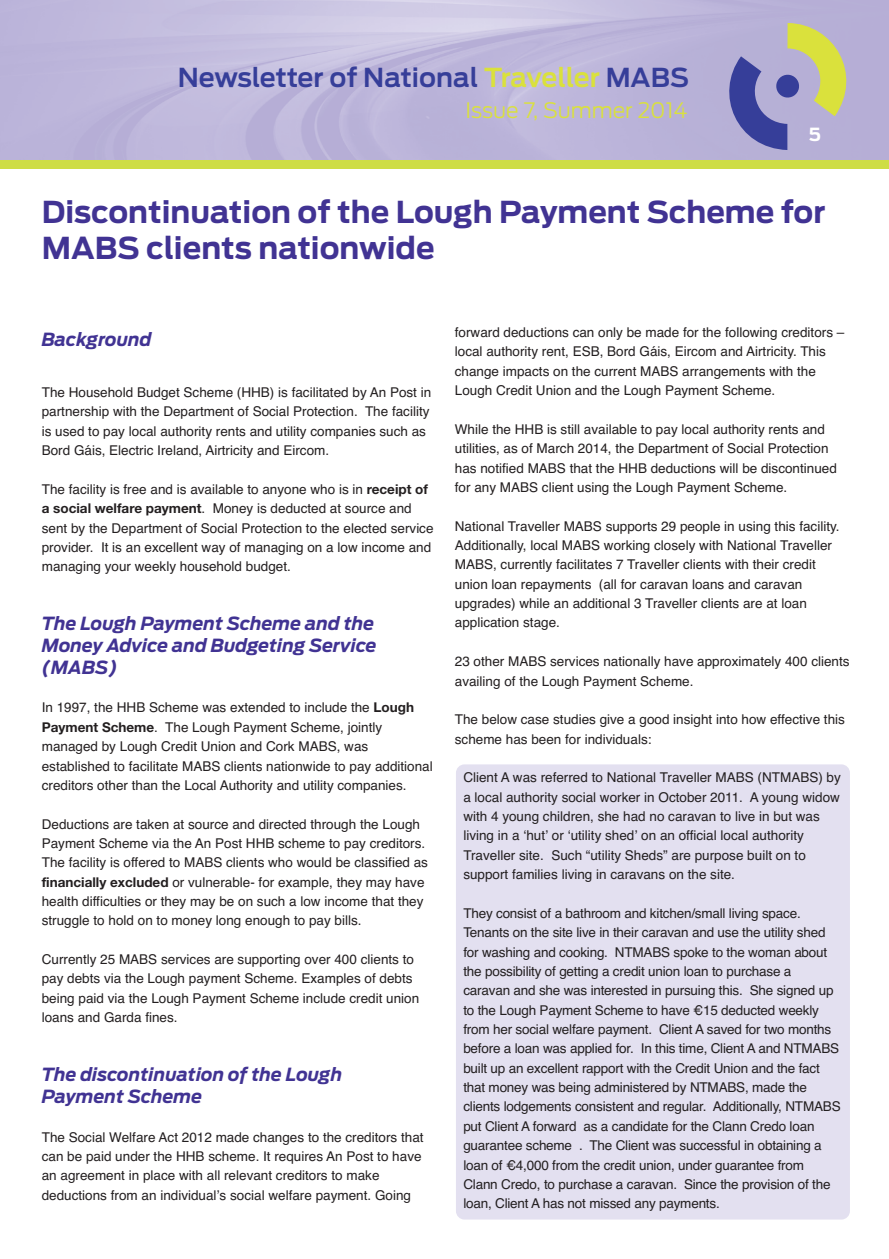
<style>
.page{position:relative;width:889px;height:1259px;background:#fff}
.page>*{position:absolute;margin:0;border:0;box-sizing:border-box;transform-origin:0 0}
.t1{font:700 30px/36px "Ford Antenna";color:#413393}
.t2{font:600 25.95px "Ford Antenna";color:#363e99}
.t3{font:300 21.15px "Ford Antenna";color:#dae13c}
.t4{font:italic 700 18px/21.6px "Ford Antenna";color:#413393}
.t5{font:700 18px "Ford Antenna";color:#fff}
.t6{font:13.5px/19.4px "Helvetica";color:#231f20}
.s1{color:#dae13c}
.s2{font-family:"Helvetica Neue";font-weight:700}
</style>
<div class="page">
<div style="left:456px;top:764px;width:394px;height:455px;background:#e3e0f0;border-radius:9px"></div>
<svg style="left:713px;top:23px;width:133px;height:127px;background:#a5a3b3"></svg>
<div style="left:0;top:160px;width:889px;height:9px;background:#cedd45"></div>
<h2 class="t2" style="left:178px;top:63px;width:513px">Newsletter of National <span class="s1">Traveller</span> MABS</h2>
<h3 class="t3" style="left:465px;top:98px;width:223px">Issue 7, Summer 2014</h3>
<h3 class="t5" style="left:808px;top:127px;width:14px">5</h3>
<h1 class="t1" style="left:42px;top:196px;width:785px">Discontinuation of the Lough Payment Scheme for<br>MABS clients nationwide</h1>
<h3 class="t4" style="left:42px;top:330px;width:111px">Background</h3>
<p class="t6" style="left:42px;top:384px;width:391px">The Household Budget Scheme (HHB) is facilitated by An Post in partnership with the Department of Social Protection. The facility is used to pay local authority rents and utility companies such as Bord Gáis, Electric Ireland, Airtricity and Eircom.</p>
<p class="t6" style="left:42px;top:481px;width:393px">The facility is free and is available to anyone who is in <span class="s2">receipt of a social welfare payment</span>. Money is deducted at source and sent by the Department of Social Protection to the elected service provider. It is an excellent way of managing on a low income and managing your weekly household budget.</p>
<h3 class="t4" style="left:42px;top:614px;width:336px">The Lough Payment Scheme and the<br>Money Advice and Budgeting Service (MABS)</h3>
<p class="t6" style="left:42px;top:699px;width:392px">In 1997, the HHB Scheme was extended to include the <span class="s2">Lough Payment Scheme</span>. The Lough Payment Scheme, jointly managed by Lough Credit Union and Cork MABS, was established to facilitate MABS clients nationwide to pay additional creditors other than the Local Authority and utility companies.</p>
<p class="t6" style="left:42px;top:815px;width:388px">Deductions are taken at source and directed through the Lough Payment Scheme via the An Post HHB scheme to pay creditors.<br>The facility is offered to MABS clients who would be classified as <span class="s2">financially excluded</span> or vulnerable- for example, they may have health difficulties or they may be on such a low income that they struggle to hold on to money long enough to pay bills.</p>
<p class="t6" style="left:42px;top:951px;width:379px">Currently 25 MABS services are supporting over 400 clients to pay debts via the Lough payment Scheme. Examples of debts being paid via the Lough Payment Scheme include credit union loans and Garda fines.</p>
<h3 class="t4" style="left:42px;top:1065px;width:302px">The discontinuation of the Lough<br>Payment Scheme</h3>
<p class="t6" style="left:42px;top:1128px;width:383px">The Social Welfare Act 2012 made changes to the creditors that can be paid under the HHB scheme. It requires An Post to have an agreement in place with all relevant creditors to make deductions from an individualʼs social welfare payment. Going</p>
<p class="t6" style="left:455px;top:324px;width:391px">forward deductions can only be made for the following creditors – local authority rent, ESB, Bord Gáis, Eircom and Airtricity. This change impacts on the current MABS arrangements with the Lough Credit Union and the Lough Payment Scheme.</p>
<p class="t6" style="left:455px;top:421px;width:383px">While the HHB is still available to pay local authority rents and utilities, as of March 2014, the Department of Social Protection has notified MABS that the HHB deductions will be discontinued for any MABS client using the Lough Payment Scheme.</p>
<p class="t6" style="left:455px;top:517px;width:386px">National Traveller MABS supports 29 people in using this facility.<br>Additionally, local MABS working closely with National Traveller MABS, currently facilitates 7 Traveller clients with their credit union loan repayments (all for caravan loans and caravan upgrades) while an additional 3 Traveller clients are at loan application stage.</p>
<p class="t6" style="left:455px;top:653px;width:396px">23 other MABS services nationally have approximately 400 clients availing of the Lough Payment Scheme.</p>
<p class="t6" style="left:455px;top:711px;width:391px">The below case studies give a good insight into how effective this scheme has been for individuals:</p>
<p class="t6" style="left:463px;top:769px;width:379px">Client A was referred to National Traveller MABS (NTMABS) by a local authority social worker in October 2011. A young widow with 4 young children, she had no caravan to live in but was living in a ʻhutʼ or ʻutility shedʼ on an official local authority Traveller site. Such “utility Sheds” are purpose built on to support families living in caravans on the site.</p>
<p class="t6" style="left:463px;top:904px;width:379px">They consist of a bathroom and kitchen/small living space.<br>Tenants on the site live in their caravan and use the utility shed for washing and cooking. NTMABS spoke to the woman about the possibility of getting a credit union loan to purchase a caravan and she was interested in pursuing this. She signed up to the Lough Payment Scheme to have €15 deducted weekly from her social welfare payment. Client A saved for two months before a loan was applied for. In this time, Client A and NTMABS built up an excellent rapport with the Credit Union and the fact that money was being administered by NTMABS, made the clients lodgements consistent and regular. Additionally, NTMABS put Client A forward as a candidate for the Clann Credo loan guarantee scheme . The Client was successful in obtaining a loan of €4,000 from the credit union, under guarantee from Clann Credo, to purchase a caravan. Since the provision of the loan, Client A has not missed any payments.</p>
</div>
